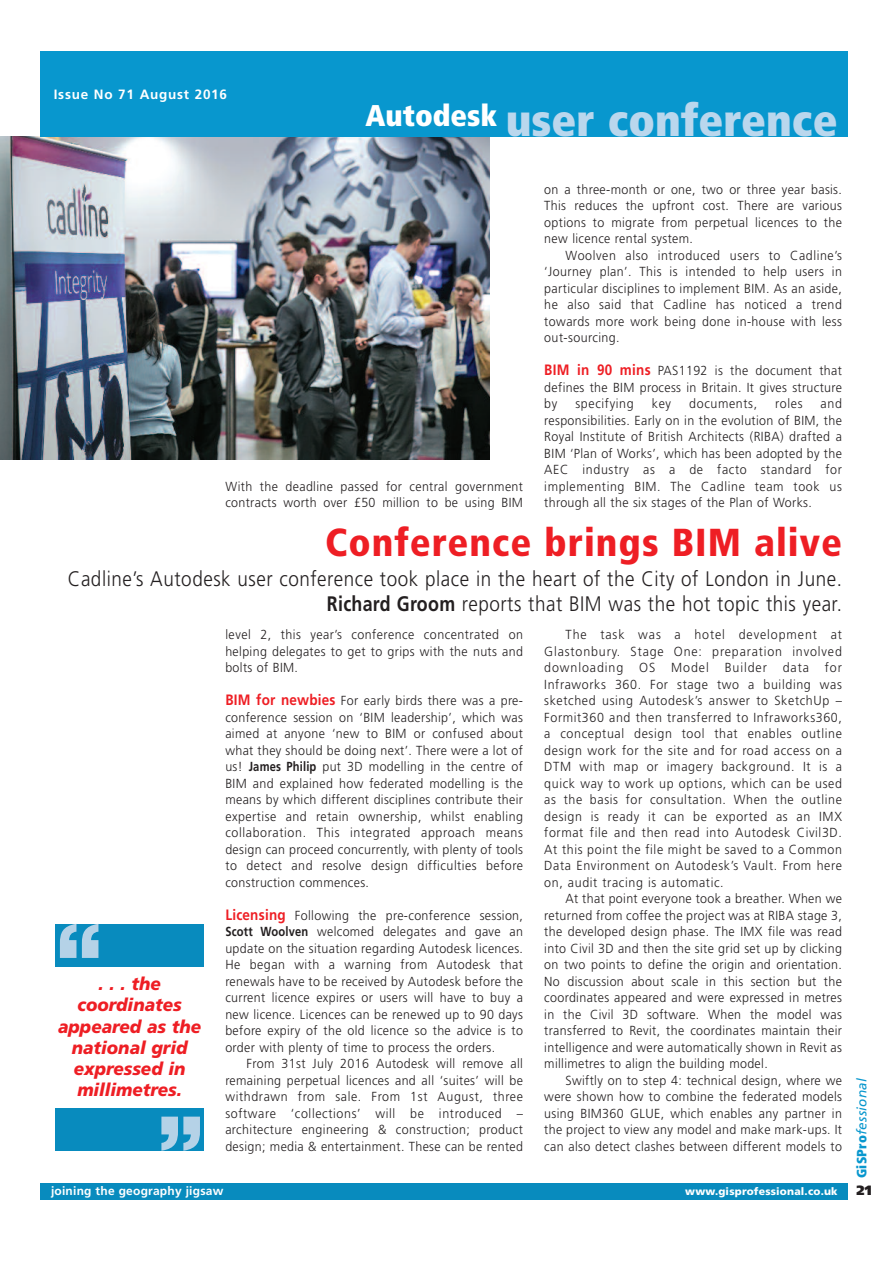
<style>
.page{position:relative;width:893px;height:1263px;background:#fff}
.page>*{position:absolute;margin:0;border:0;box-sizing:border-box;transform-origin:0 0}
.t1{font:900 90px "Helvetica Neue";color:#b5d2e7}
.t2{font:900 condensed 45px "Frutiger";color:#bad7ed}
.t3{font:900 condensed 39px "Frutiger";letter-spacing:.025em;color:#ee1e24}
.t4{font:300 21px/25.5px "Frutiger";letter-spacing:.03em;color:#231f20;text-align:right;scale:.9 1}
.t5{font:italic 900 18px/21px "Frutiger";color:#ee1e24;text-align:center;scale:.95 1}
.t6{font:700 13.5px "Frutiger";letter-spacing:.055em;color:#fff}
.t7{font:italic 13.5px "Frutiger";letter-spacing:.015em;color:#0897ce}
.t8{font:900 13.5px "Frutiger";color:#231f20}
.t9{font:300 13.2px/16.5px "Frutiger";letter-spacing:.03em;color:#231f20;text-align:justify;scale:.95 1}
.t10{font:300 13.2px "Frutiger";letter-spacing:.05em;color:#231f20;scale:.95 1}
.t11{font:700 12px "Frutiger";letter-spacing:.015em;color:#fff}
.t12{font:900 10.5px "Frutiger";letter-spacing:.02em;color:#fff}
.s1{font-weight:700;font-size:15px;color:#ee1e24}
.s2{font-weight:700}
.s3{font-weight:900;font-style:normal;font-stretch:condensed}
</style>
<div class="page">
<div style="left:40px;top:1184px;width:808px;height:16px;background:#088bbe"></div>
<div style="left:55px;top:924px;width:149px;height:42px;background:#088bbe"></div>
<div style="left:55px;top:1108px;width:149px;height:43px;background:#088bbe"></div>
<img style="left:0;top:136px;width:489px;height:323px">
<div style="left:40px;top:51px;width:808px;height:85px;background:#0897ce"></div>
<p class="t6" style="left:54px;top:89px;width:175px">Issue No 71 August 2016</p>
<h2 class="t2" style="left:366px;top:102px;width:474px"><sup>Autodesk</sup> user conference</h2>
<p class="t9" style="left:225px;top:479px;width:315px">With the deadline passed for central government contracts worth over £50 million to be using BIM</p>
<p class="t9" style="left:544px;top:182px;width:315px">on a three-month or one, two or three year basis.<br>This reduces the upfront cost. There are various options to migrate from perpetual licences to the new licence rental system.</p>
<p class="t9" style="left:544px;top:248px;width:315px;text-indent:21px">Woolven also introduced users to Cadline’s ‘Journey plan’. This is intended to help users in particular disciplines to implement BIM. As an aside, he also said that Cadline has noticed a trend towards more work being done in-house with less out-sourcing.</p>
<p class="t9" style="left:544px;top:363px;width:315px"><span class="s1">BIM in 90 mins</span> PAS1192 is the document that defines the BIM process in Britain. It gives structure by</p>
<p class="t10" style="left:575px;top:398px;width:63px">specifying</p>
<p class="t9" style="left:652px;top:396px;width:22px">key</p>
<p class="t10" style="left:689px;top:398px;width:73px">documents,</p>
<p class="t9" style="left:775px;top:396px;width:30px">roles</p>
<p class="t9" style="left:544px;top:396px;width:315px;text-indent:276px">and responsibilities. Early on in the evolution of BIM, the Royal Institute of British Architects (RIBA) drafted a BIM ‘Plan of Works’, which has been adopted by the AEC industry as a de facto standard for implementing BIM. The Cadline team took us through all the six stages of the Plan of Works.</p>
<h3 class="t3" style="left:325px;top:526px;width:518px">Conference brings BIM alive</h3>
<h3 class="t4" style="left:68px;top:567px;width:862px">Cadline’s Autodesk user conference took place in the heart of the City of London in June.<br><span class="s2">Richard Groom</span> reports that BIM was the hot topic this year.</h3>
<h1 class="t1" style="left:56px;top:924px;width:48px">“</h1>
<h3 class="t5" style="left:58px;top:975px;width:152px">...the coordinates appeared as the national grid expressed in millimetres.</h3>
<h1 class="t1" style="left:204px;top:1151px;width:48px;rotate:-180deg">“</h1>
<p class="t9" style="left:225px;top:627px;width:315px">level 2, this year’s conference concentrated on helping delegates to get to grips with the nuts and bolts of BIM.</p>
<p class="t9" style="left:225px;top:693px;width:315px"><span class="s1">BIM for newbies</span> For early birds there was a pre&shy;conference session on ‘BIM leadership’, which was aimed at anyone ‘new to BIM or confused about what they should be doing next’. There were a lot of us! <span class="s2">James Philip</span> put 3D modelling in the centre of BIM and explained how federated modelling is the means by which different disciplines contribute their expertise and retain ownership, whilst enabling collaboration. This integrated approach means design can proceed concurrently, with plenty of tools to detect and resolve design difficulties before construction commences.</p>
<p class="t9" style="left:225px;top:908px;width:315px"><span class="s1">Licensing</span> Following the pre-conference session, <span class="s2">Scott Woolven</span> welcomed delegates and gave an update on the situation regarding Autodesk licences.<br>He began with a warning from Autodesk that renewals have to be received by Autodesk before the current licence expires or users will have to buy a new licence. Licences can be renewed up to 90 days before expiry of the old licence so the advice is to order with plenty of time to process the orders.</p>
<p class="t9" style="left:225px;top:1056px;width:315px;text-indent:21px">From 31st July 2016 Autodesk will remove all remaining perpetual licences and all ‘suites’ will be withdrawn from sale. From 1st August, three software ‘collections’ will be introduced – architecture engineering &amp; construction; product design; media &amp; entertainment. These can be rented</p>
<p class="t9" style="left:544px;top:627px;width:315px;text-indent:21px">The task was a hotel development at Glastonbury. Stage One: preparation involved downloading OS Model Builder data for Infraworks 360. For stage two a building was sketched using Autodesk’s answer to SketchUp – Formit360 and then transferred to Infraworks360, a conceptual design tool that enables outline design work for the site and for road access on a DTM with map or imagery background. It is a quick way to work up options, which can be used as the basis for consultation. When the outline design is ready it can be exported as an IMX format file and then read into Autodesk Civil3D.<br>At this point the file might be saved to a Common Data Environment on Autodesk’s Vault. From here on, audit tracing is automatic.</p>
<p class="t9" style="left:544px;top:891px;width:315px;text-indent:21px">At that point everyone took a breather. When we returned from coffee the project was at RIBA stage 3, the developed design phase. The IMX file was read into Civil 3D and then the site grid set up by clicking on two points to define the origin and orientation.<br>No discussion about scale in this section but the coordinates appeared and were expressed in metres in the Civil 3D software. When the model was transferred to Revit, the coordinates maintain their intelligence and were automatically shown in Revit as millimetres to align the building model.</p>
<p class="t9" style="left:544px;top:1073px;width:315px;text-indent:21px">Swiftly on to step 4: technical design, where we were shown how to combine the federated models using BIM360 GLUE, which enables any partner in the project to view any model and make mark-ups. It can also detect clashes between different models to</p>
<p class="t7" style="left:856px;top:1178px;width:101px;rotate:-90deg"><span class="s3">GiSPro</span>fessional</p>
<p class="t11" style="left:51px;top:1186px;width:174px">joining the geography jigsaw</p>
<p class="t8" style="left:856px;top:1185px;width:17px">21</p>
<p class="t12" style="left:685px;top:1187px;width:154px">www.gisprofessional.co.uk</p>
</div>
